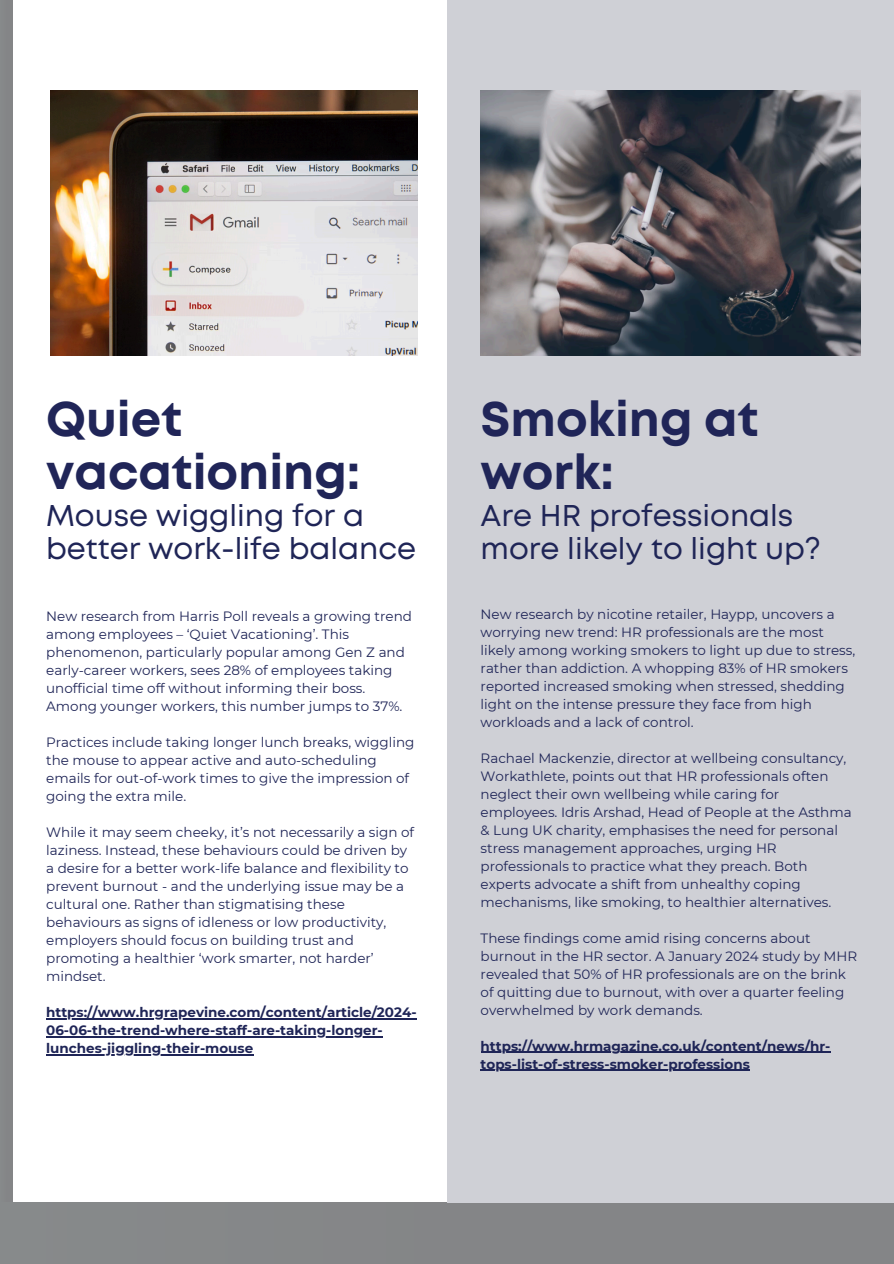
<style>
.page{position:relative;width:894px;height:1264px;background:#fff}
.page>*{position:absolute;margin:0;border:0;box-sizing:border-box;transform-origin:0 0}
.t1{font:700 48.45px/52.8px "Mont";color:#202558}
.t2{font:30px/32.7px "Mont";color:#1f2557}
.t3{font:13.5px/18px "Montserrat";color:#1f2557}
.t4{font:700 13.5px/18px "Montserrat";color:#1f2557}
</style>
<div class="page">
<div style="left:0;top:0;width:12px;height:1263px;background:#848587"></div>
<div style="left:0;top:1202px;width:893px;height:61px;background:#848587"></div>
<div style="left:446px;top:0;width:447px;height:1202px;background:#cfd0d6"></div>
<img style="left:480px;top:90px;width:379px;height:266px">
<hr style="left:46px;top:1018px;width:370px;height:1px;background:#1f2557">
<hr style="left:46px;top:1036px;width:337px;height:1px;background:#1f2557">
<hr style="left:46px;top:1054px;width:207px;height:1px;background:#1f2557">
<hr style="left:480px;top:1051px;width:350px;height:1px;background:#1f2557">
<hr style="left:480px;top:1069px;width:269px;height:1px;background:#1f2557">
<img style="left:51px;top:90px;width:367px;height:266px">
<h1 class="t1" style="left:46px;top:396px;width:316px">Quiet vacationing:</h1>
<h1 class="t2" style="left:46px;top:501px;width:371px">Mouse wiggling for a better work-life balance</h1>
<h1 class="t3" style="left:46px;top:607px;width:367px">New research from Harris Poll reveals a growing trend among employees – ‘Quiet Vacationing’. This phenomenon, particularly popular among Gen Z and early-career workers, sees 28% of employees taking unofficial time off without informing their boss.<br>Among younger workers, this number jumps to 37%.</h1>
<p class="t3" style="left:46px;top:733px;width:369px">Practices include taking longer lunch breaks, wiggling the mouse to appear active and auto-scheduling emails for out-of-work times to give the impression of going the extra mile.</p>
<p class="t3" style="left:46px;top:823px;width:369px">While it may seem cheeky, it’s not necessarily a sign of laziness. Instead, these behaviours could be driven by a desire for a better work-life balance and flexibility to prevent burnout - and the underlying issue may be a cultural one. Rather than stigmatising these behaviours as signs of idleness or low productivity, employers should focus on building trust and promoting a healthier ‘work smarter, not harder’ mindset.</p>
<p class="t4" style="left:46px;top:1003px;width:372px">https://www.hrgrapevine.com/content/article/2024-</p>
<h2 class="t4" style="left:46px;top:1021px;width:338px">06-06-the-trend-where-staff-are-taking-longer-</h2>
<p class="t4" style="left:46px;top:1039px;width:208px">lunches-jiggling-their-mouse</p>
<h1 class="t1" style="left:480px;top:396px;width:279px">Smoking at work:</h1>
<h2 class="t2" style="left:480px;top:501px;width:341px">Are HR professionals more likely to light up?</h2>
<p class="t3" style="left:480px;top:604px;width:376px">New research by nicotine retailer, Haypp, uncovers a worrying new trend: HR professionals are the most likely among working smokers to light up due to stress, rather than addiction. A whopping 83% of HR smokers reported increased smoking when stressed, shedding light on the intense pressure they face from high workloads and a lack of control.</p>
<p class="t3" style="left:480px;top:748px;width:372px">Rachael Mackenzie, director at wellbeing consultancy, Workathlete, points out that HR professionals often neglect their own wellbeing while caring for employees. Idris Arshad, Head of People at the Asthma &amp; Lung UK charity, emphasises the need for personal stress management approaches, urging HR professionals to practice what they preach. Both experts advocate a shift from unhealthy coping mechanisms, like smoking, to healthier alternatives.</p>
<p class="t3" style="left:480px;top:928px;width:378px">These findings come amid rising concerns about burnout in the HR sector. A January 2024 study by MHR revealed that 50% of HR professionals are on the brink of quitting due to burnout, with over a quarter feeling overwhelmed by work demands.</p>
<h2 class="t4" style="left:480px;top:1036px;width:351px">https://www.hrmagazine.co.uk/content/news/hr&shy;tops-list-of-stress-smoker-professions</h2>
</div>
